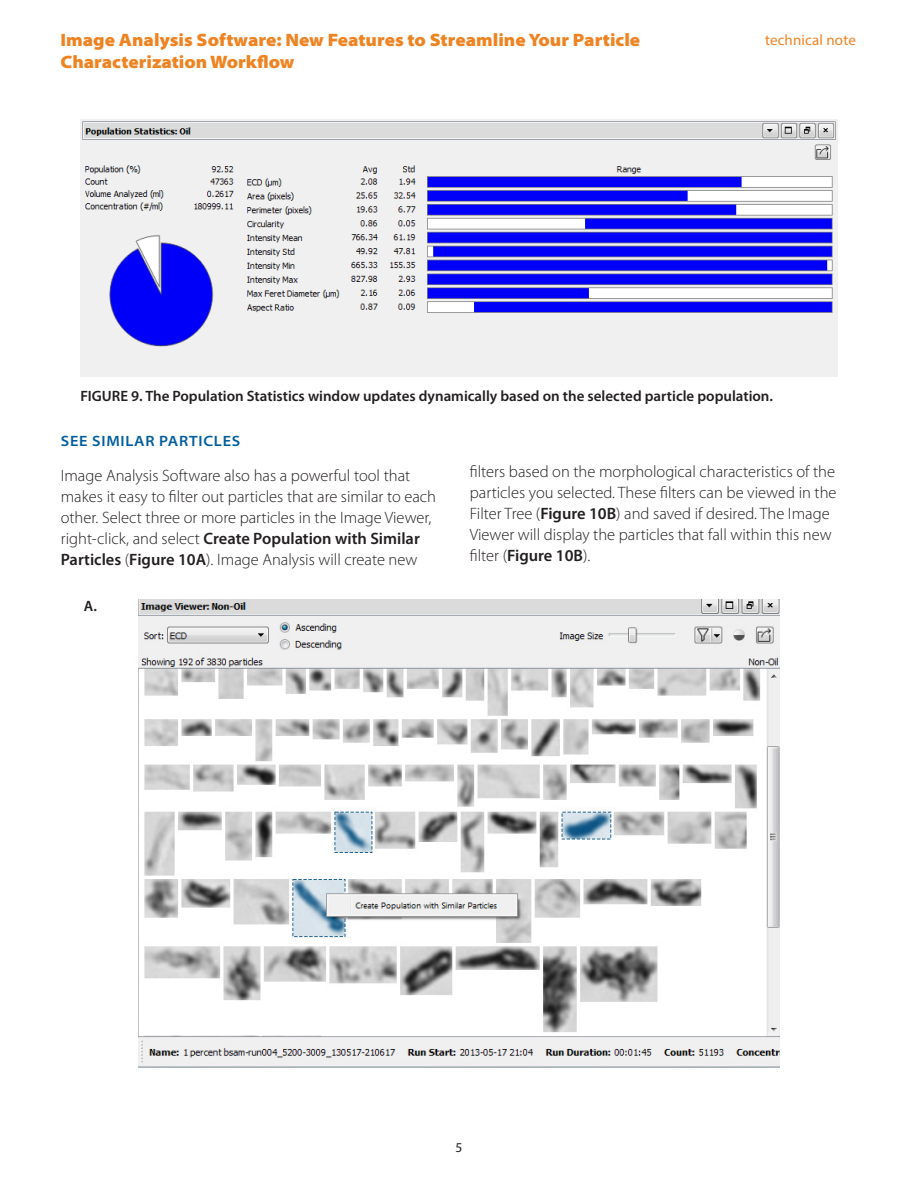
<style>
.page{position:relative;width:918px;height:1188px;background:#fff}
.page>*{position:absolute;margin:0;border:0;box-sizing:border-box;transform-origin:0 0}
.running_header{font:900 semi-expanded 18px/21.6px "Myriad Pro";color:#ef8322}
.body{font:300 16.5px/21px "Myriad Pro";color:#231f20}
.body-2{font:600 15px "Myriad Pro";color:#231f20}
.body-3{font:600 semi-expanded 15px "Myriad Pro";letter-spacing:.05em;color:#005e9e}
.eyebrow_text{font:15px "Myriad Pro";letter-spacing:.01em;color:#ef8322}
.t1{font:13.5px "Myriad Pro";color:#231f20}
.s1{font-weight:600}
</style>
<div class="page">
<img style="left:80px;top:119px;width:758px;height:258px">
<img style="left:139px;top:600px;width:640px;height:467px">
<p class="running_header" style="left:60px;top:29px;width:581px">Image Analysis Software: New Features to Streamline Your Particle<br>Characterization Workflow</p>
<p class="eyebrow_text" style="left:765px;top:31px;width:92px">technical note</p>
<p class="body-2" style="left:80px;top:386px;width:694px">FIGURE 9. The Population Statistics window updates dynamically based on the selected particle population.</p>
<p class="body-3" style="left:61px;top:432px;width:181px">SEE SIMILAR PARTICLES</p>
<p class="body" style="left:61px;top:465px;width:377px">Image Analysis Software also has a powerful tool that makes it easy to filter out particles that are similar to each other. Select three or more particles in the Image Viewer, right-click, and select <span class="s1">Create Population with Similar Particles</span> (<span class="s1">Figure 10A</span>). Image Analysis will create new</p>
<p class="body-2" style="left:84px;top:597px;width:15px">A.</p>
<p class="body" style="left:470px;top:461px;width:368px">filters based on the morphological characteristics of the particles you selected. These filters can be viewed in the Filter Tree (<span class="s1">Figure 10B</span>) and saved if desired. The Image Viewer will display the particles that fall within this new filter (<span class="s1">Figure 10B</span>).</p>
<p class="t1" style="left:456px;top:1139px;width:8px">5</p>
</div>
